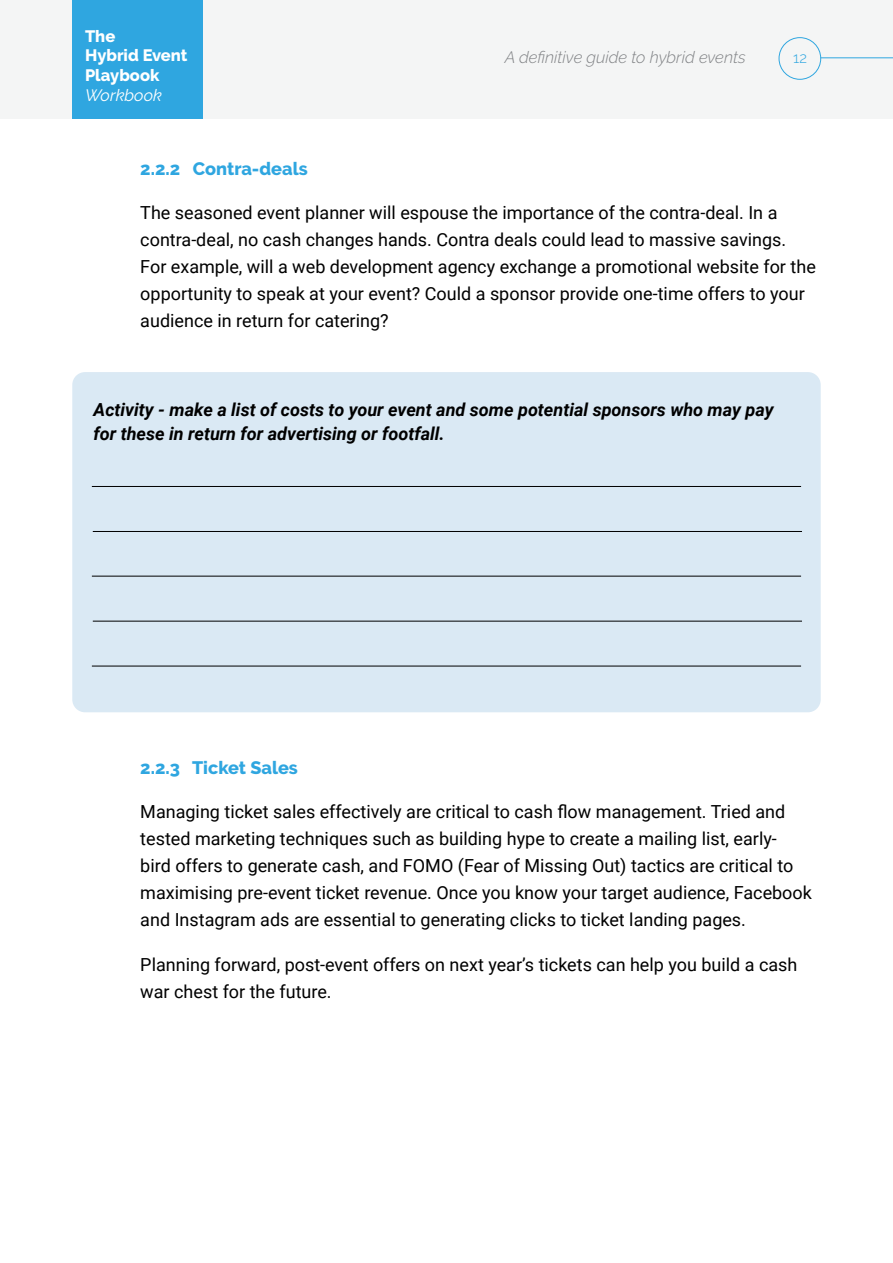
<style>
.page{position:relative;width:893px;height:1263px;background:#fff}
.page>*{position:absolute;margin:0;border:0;box-sizing:border-box;transform-origin:0 0}
.t1{font:18px/27px "Roboto";color:#000}
.t2{font:italic 700 18px/24px "Roboto";color:#000}
.t3{font:800 18px "Raleway";color:#2fa6e0}
.t4{font:italic 300 16.5px "Raleway";color:#808285}
.t5{font:800 16.5px/19.8px "Raleway";color:#fff}
.t6{font:italic 16.5px "Raleway";color:#fff}
.t7{font:300 15px "Raleway";color:#2fa6e0}
</style>
<div class="page">
<div style="left:0;top:0;width:893px;height:119px;background:#f4f5f5"></div>
<div style="left:72px;top:0;width:130px;height:119px;background:#2fa6e0"></div>
<div style="left:779px;top:37px;width:42px;height:43px;border:1px solid #2fa6e0;border-radius:50%"></div>
<hr style="left:821px;top:58px;width:72px;height:1px;background:#2fa6e0">
<div style="left:72px;top:372px;width:749px;height:340px;background:#dae9f4;border-radius:13px"></div>
<hr style="left:92px;top:486px;width:709px;height:1px;background:#000">
<hr style="left:92px;top:576px;width:709px;height:1px;background:#000">
<hr style="left:92px;top:666px;width:709px;height:1px;background:#000">
<hr style="left:93px;top:531px;width:709px;height:1px;background:#000">
<hr style="left:93px;top:621px;width:709px;height:1px;background:#000">
<p class="t5" style="left:85px;top:26px;width:104px">The<br>Hybrid Event<br>Playbook</p>
<p class="t6" style="left:85px;top:86px;width:78px">Workbook</p>
<p class="t4" style="left:505px;top:48px;width:242px">A definitive guide to hybrid events</p>
<p class="t7" style="left:793px;top:48px;width:15px">12</p>
<p class="t3" style="left:140px;top:158px;width:169px">2.2.2 Contra-deals</p>
<p class="t1" style="left:140px;top:198px;width:677px">The seasoned event planner will espouse the importance of the contra-deal. In a contra-deal, no cash changes hands. Contra deals could lead to massive savings.<br>For example, will a web development agency exchange a promotional website for the opportunity to speak at your event? Could a sponsor provide one-time offers to your audience in return for catering?</p>
<p class="t2" style="left:94px;top:396px;width:681px">Activity - make a list of costs to your event and some potential sponsors who may pay for these in return for advertising or footfall.</p>
<p class="t3" style="left:140px;top:758px;width:159px">2.2.3 Ticket Sales</p>
<p class="t1" style="left:140px;top:798px;width:673px">Managing ticket sales effectively are critical to cash flow management. Tried and tested marketing techniques such as building hype to create a mailing list, early-<br>bird offers to generate cash, and FOMO (Fear of Missing Out) tactics are critical to maximising pre-event ticket revenue. Once you know your target audience, Facebook and Instagram ads are essential to generating clicks to ticket landing pages.</p>
<p class="t1" style="left:140px;top:950px;width:659px">Planning forward, post-event offers on next year’s tickets can help you build a cash war chest for the future.</p>
</div>
